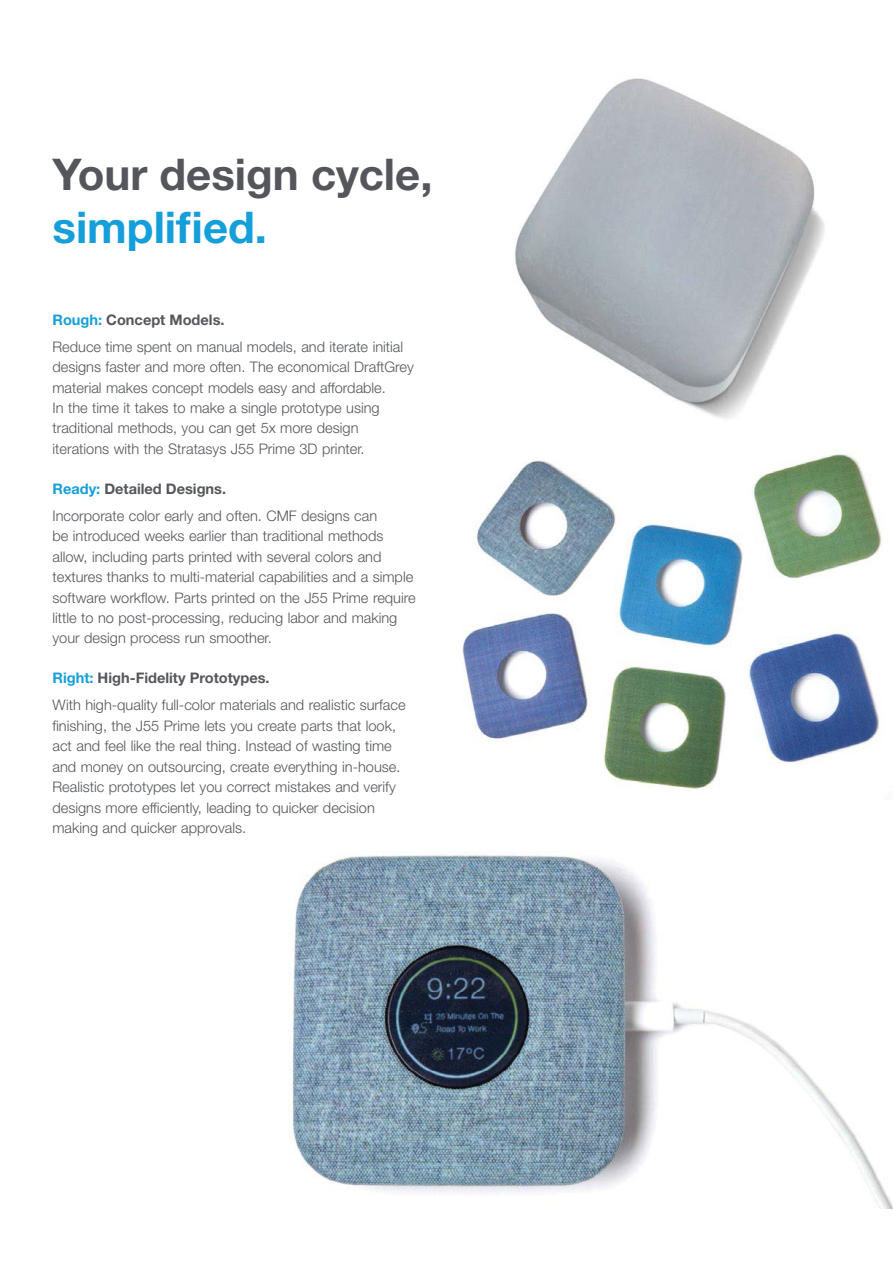
<style>
.page{position:relative;width:893px;height:1263px;background:#fff}
.page>*{position:absolute;margin:0;border:0;box-sizing:border-box;transform-origin:0 0}
.t1{font:700 43.8px "Helvetica Neue LT Std";color:#54565b}
.t2{font:700 43.8px "Helvetica Neue LT Std";color:#159fda}
.t3{font:300 14.55px/20.4px "Helvetica Neue LT Std";color:#54565b}
.s1{font-weight:700;color:#159fda}
.s2{font-weight:700}
</style>
<div class="page">
<img style="left:291px;top:851px;width:602px;height:358px">
<img style="left:514px;top:78px;width:311px;height:341px">
<img style="left:462px;top:450px;width:420px;height:339px">
<h1 class="t1" style="left:53px;top:159px;width:381px">Your design cycle,</h1>
<h1 class="t2" style="left:53px;top:211px;width:216px">simplified.</h1>
<p class="t3" style="left:53px;top:307px;width:352px;line-height:27px"><span class="s1">Rough:</span> <span class="s2">Concept Models.<br></span>Reduce time spent on manual models, and iterate initial</p>
<p class="t3" style="left:53px;top:358px;width:363px">designs faster and more often. The economical DraftGrey material makes concept models easy and affordable.<br>In the time it takes to make a single prototype using traditional methods, you can get 5x more design iterations with the Stratasys J55 Prime 3D printer.</p>
<p class="t3" style="left:53px;top:476px;width:326px;line-height:27px"><span class="s1">Ready:</span> <span class="s2">Detailed Designs.<br></span>Incorporate color early and often. CMF designs can</p>
<p class="t3" style="left:53px;top:527px;width:365px">be introduced weeks earlier than traditional methods allow, including parts printed with several colors and textures thanks to multi-material capabilities and a simple software workflow. Parts printed on the J55 Prime require little to no post-processing, reducing labor and making your design process run smoother.</p>
<p class="t3" style="left:53px;top:666px;width:355px;line-height:27px"><span class="s1">Right:</span> <span class="s2">High-Fidelity Prototypes.<br></span>With high-quality full-color materials and realistic surface</p>
<p class="t3" style="left:53px;top:717px;width:349px">finishing, the J55 Prime lets you create parts that look, act and feel like the real thing. Instead of wasting time and money on outsourcing, create everything in-house.<br>Realistic prototypes let you correct mistakes and verify designs more efficiently, leading to quicker decision making and quicker approvals.</p>
</div>
